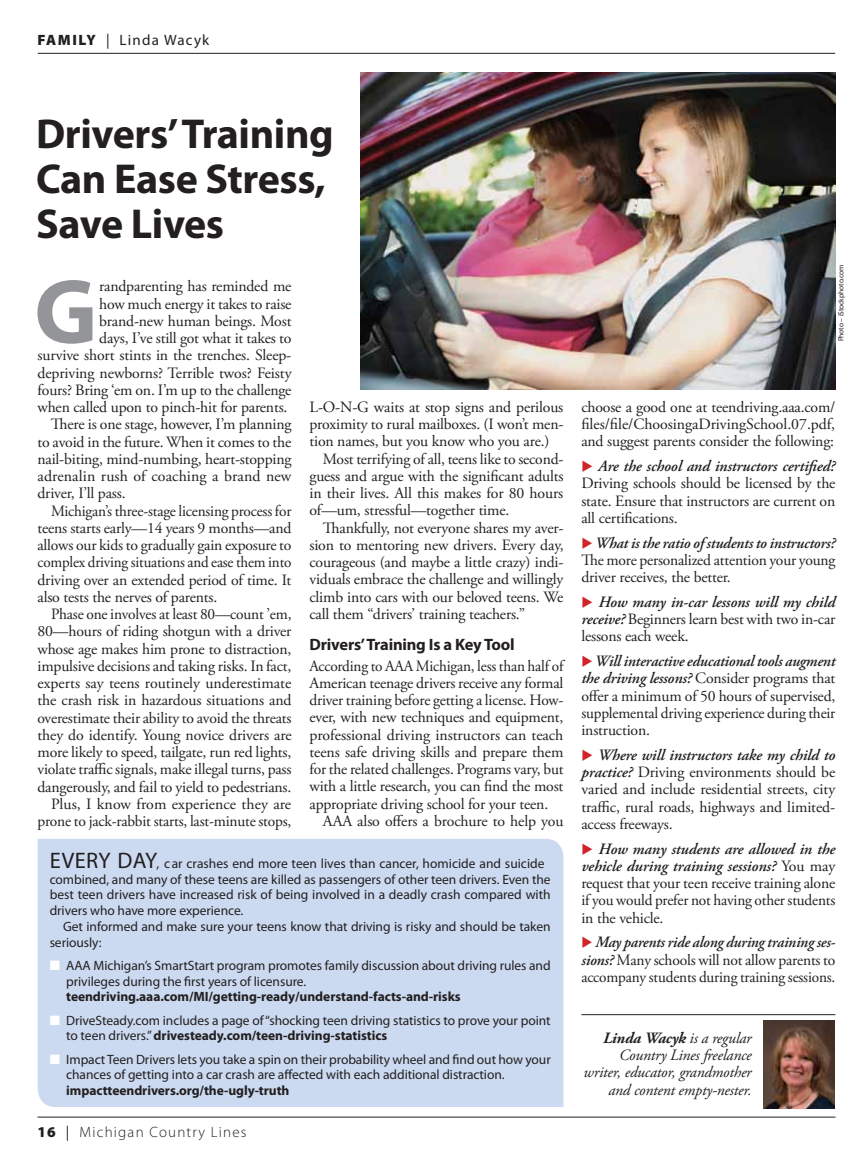
<style>
.page{position:relative;width:864px;height:1161px;background:#fff}
.page>*{position:absolute;margin:0;border:0;box-sizing:border-box;transform-origin:0 0}
.t1{font:700 92.55px "Myriad Pro";color:#939598}
.t2{font:700 42px/45px "Myriad Pro";letter-spacing:-.01em;color:#231f20}
.t3{font:700 16.5px "Myriad Pro";letter-spacing:-.01em;color:#231f20}
.t4{font:15.75px/17.2px "Adobe Garamond Pro";letter-spacing:-.01em;color:#231f20;text-align:justify}
.t5{font:italic 15.75px/17.2px "Adobe Garamond Pro";letter-spacing:-.01em;color:#231f20;text-align:right}
.t6{font:15.75px "Adobe Garamond Pro";letter-spacing:-.01em;color:#231f20;scale:.96 1}
.t7{font:300 15px "Myriad Pro";letter-spacing:.08em;color:#231f20}
.t8{font:15px "Myriad Pro";letter-spacing:.08em;color:#231f20}
.t9{font:13.5px/15.8px "Myriad Pro";letter-spacing:-.005em;color:#231f20}
.t10{font:700 13.5px "Myriad Pro";letter-spacing:-.005em;color:#231f20}
.t11{font:7.5px "Myriad Pro";letter-spacing:-.01em;color:#231f20}
.s1{font-weight:900}
.s2{font-size:22.5px}
.s3{color:#fff}
.s4{font-weight:700}
.s5{font-weight:400}
.s6{color:#d2232a}
.s7{font-weight:600;font-style:italic}
</style>
<div class="page">
<hr style="left:38px;top:1117px;width:798px;height:1px;background:#231f20">
<hr style="left:581px;top:1014px;width:254px;height:1px;background:#231f20">
<img style="left:764px;top:1021px;width:70px;height:88px">
<hr style="left:38px;top:53px;width:797px;height:1px;background:#231f20">
<div style="left:38px;top:839px;width:525px;height:268px;background:#cbdaf0"></div>
<img style="left:361px;top:73px;width:475px;height:316px">
<p class="t8" style="left:38px;top:30px;width:173px"><span class="s1">family</span> | Linda Wacyk</p>
<h2 class="t2" style="left:36px;top:110px;width:299px">Drivers’ Training<br>Can Ease Stress,<br>Save Lives</h2>
<h1 class="t1" style="left:34px;top:252px;width:65px">G</h1>
<p class="t4" style="left:99px;top:278px;width:194px">randparenting has reminded me</p>
<p class="t4" style="left:99px;top:296px;width:194px">how much energy it takes to raise</p>
<p class="t4" style="left:99px;top:313px;width:194px">brand-new human beings. Most</p>
<p class="t4" style="left:99px;top:330px;width:194px">days, I’ve still got what it takes to</p>
<p class="t4" style="left:38px;top:347px;width:255px">survive short stints in the trenches. Sleep-</p>
<p class="t4" style="left:38px;top:365px;width:256px">depriving newborns? Terrible twos? Feisty</p>
<p class="t4" style="left:38px;top:382px;width:256px">fours? Bring ‘em on. I’m up to the challenge</p>
<p class="t4" style="left:38px;top:399px;width:252px">when called upon to pinch-hit for parents.</p>
<p class="t4" style="left:51px;top:416px;width:242px">There is one stage, however, I’m planning</p>
<p class="t4" style="left:38px;top:433px;width:255px">to avoid in the future. When it comes to the</p>
<p class="t4" style="left:38px;top:451px;width:256px">nail-biting, mind-numbing, heart-stopping</p>
<p class="t4" style="left:38px;top:468px;width:255px">adrenalin rush of coaching a brand new</p>
<p class="t4" style="left:38px;top:485px;width:90px">driver, I’ll pass.</p>
<p class="t4" style="left:51px;top:503px;width:242px">Michigan’s three-stage licensing process for</p>
<p class="t4" style="left:38px;top:520px;width:256px">teens starts early—14 years 9 months—and</p>
<p class="t4" style="left:38px;top:537px;width:256px">allows our kids to gradually gain exposure to</p>
<p class="t6" style="left:38px;top:553px;width:266px">complex driving situations and ease them into</p>
<p class="t4" style="left:38px;top:572px;width:255px">driving over an extended period of time. It</p>
<p class="t4" style="left:38px;top:589px;width:181px">also tests the nerves of parents.</p>
<p class="t4" style="left:51px;top:606px;width:242px">Phase one involves at least 80—count ’em,</p>
<p class="t4" style="left:38px;top:623px;width:256px">80—hours of riding shotgun with a driver</p>
<p class="t4" style="left:38px;top:641px;width:255px">whose age makes him prone to distraction,</p>
<p class="t4" style="left:38px;top:658px;width:256px">impulsive decisions and taking risks. In fact,</p>
<p class="t4" style="left:38px;top:675px;width:255px">experts say teens routinely underestimate</p>
<p class="t4" style="left:38px;top:692px;width:256px">the crash risk in hazardous situations and</p>
<p class="t4" style="left:38px;top:710px;width:255px">overestimate their ability to avoid the threats</p>
<p class="t4" style="left:38px;top:727px;width:256px">they do identify. Young novice drivers are</p>
<p class="t4" style="left:38px;top:744px;width:255px">more likely to speed, tailgate, run red lights,</p>
<p class="t4" style="left:38px;top:761px;width:255px">violate traffic signals, make illegal turns, pass</p>
<p class="t4" style="left:38px;top:779px;width:255px">dangerously, and fail to yield to pedestrians.</p>
<p class="t4" style="left:51px;top:796px;width:242px">Plus, I know from experience they are</p>
<p class="t4" style="left:38px;top:813px;width:256px">prone to jack-rabbit starts, last-minute stops,</p>
<p class="t4" style="left:309px;top:399px;width:255px">L-O-N-G waits at stop signs and perilous</p>
<p class="t4" style="left:309px;top:416px;width:255px">proximity to rural mailboxes. (I won’t men-</p>
<p class="t4" style="left:309px;top:433px;width:242px">tion names, but you know who you are.)</p>
<p class="t4" style="left:323px;top:451px;width:242px">Most terrifying of all, teens like to second-</p>
<p class="t4" style="left:309px;top:468px;width:256px">guess and argue with the significant adults</p>
<p class="t4" style="left:309px;top:485px;width:255px">in their lives. All this makes for 80 hours</p>
<p class="t4" style="left:309px;top:502px;width:201px">of—um, stressful—together time.</p>
<p class="t4" style="left:323px;top:520px;width:242px">Thankfully, not everyone shares my aver-</p>
<p class="t4" style="left:309px;top:537px;width:256px">sion to mentoring new drivers. Every day,</p>
<p class="t4" style="left:309px;top:554px;width:255px">courageous (and maybe a little crazy) indi-</p>
<p class="t4" style="left:309px;top:571px;width:255px">viduals embrace the challenge and willingly</p>
<p class="t4" style="left:309px;top:589px;width:255px">climb into cars with our beloved teens. We</p>
<p class="t4" style="left:309px;top:606px;width:217px">call them “drivers’ training teachers.”</p>
<p class="t3" style="left:309px;top:634px;width:207px">Drivers’ Training Is a Key Tool</p>
<p class="t4" style="left:309px;top:658px;width:255px">According to AAA Michigan, less than half of</p>
<p class="t4" style="left:309px;top:675px;width:256px">American teenage drivers receive any formal</p>
<p class="t4" style="left:309px;top:692px;width:256px">driver training before getting a license. How-</p>
<p class="t4" style="left:309px;top:709px;width:256px">ever, with new techniques and equipment,</p>
<p class="t4" style="left:309px;top:727px;width:255px">professional driving instructors can teach</p>
<p class="t4" style="left:309px;top:744px;width:255px">teens safe driving skills and prepare them</p>
<p class="t4" style="left:309px;top:761px;width:255px">for the related challenges. Programs vary, but</p>
<p class="t4" style="left:309px;top:778px;width:255px">with a little research, you can find the most</p>
<p class="t4" style="left:309px;top:796px;width:240px">appropriate driving school for your teen.</p>
<p class="t4" style="left:323px;top:813px;width:242px">AAA also offers a brochure to help you</p>
<p class="t9" style="left:50px;top:855px;width:503px"><span class="s2">Every day</span>, c ar crashes end more teen lives than cancer, homicide and suicide combined, and many of these teens are killed as passengers of other teen drivers. Even the best teen drivers have increased risk of being involved in a deadly crash compared with drivers who have more experience.</p>
<p class="t9" style="left:50px;top:918px;width:503px;text-indent:14px">Get informed and make sure your teens know that driving is risky and should be taken seriously:</p>
<p class="t9" style="left:50px;top:957px;width:18px"><span class="s3">■</span> AAA</p>
<p class="t9" style="left:66px;top:957px;width:486px;text-indent:27px">Michigan’s SmartStart program promotes family discussion about driving rules and privileges during the first years of licensure.</p>
<p class="t10" style="left:66px;top:988px;width:396px">teendriving.aaa.com/MI/getting-ready/understand-facts-and-risks</p>
<p class="t9" style="left:66px;top:1012px;width:486px;text-indent:-16px"><span class="s3">■</span> DriveSteady.com includes a page of “shocking teen driving statistics to prove your point to teen drivers.” <span class="s4">drivesteady.com/teen-driving-statistics</span></p>
<p class="t9" style="left:66px;top:1051px;width:486px;text-indent:-16px"><span class="s3">■</span> Impact Teen Drivers lets you take a spin on their probability wheel and find out how your chances of getting into a car crash are affected with each additional distraction.</p>
<p class="t10" style="left:66px;top:1082px;width:225px">impactteendrivers.org/the-ugly-truth</p>
<p class="t7" style="left:38px;top:1123px;width:210px"><span class="s1">16</span> <span class="s5">|</span> Michigan Country Lines</p>
<p class="t11" style="left:836px;top:341px;width:78px;rotate:-90deg">Photo – iStockphoto.com</p>
<p class="t4" style="left:581px;top:399px;width:256px">choose a good one at teendriving.aaa.com/ files/file/ChoosingaDrivingSchool.07.pdf, and suggest parents consider the following:</p>
<p class="t4" style="left:581px;top:458px;width:256px"><span class="s6">◆</span> <span class="s7">Are the school and instructors certified?<br></span>Driving schools should be licensed by the state. Ensure that instructors are current on all certifications.</p>
<p class="t4" style="left:581px;top:535px;width:256px"><span class="s6">◆</span> <span class="s7">What is the ratio of students to instructors?<br></span>The more personalized attention your young driver receives, the better.</p>
<p class="t4" style="left:581px;top:594px;width:256px"><span class="s6">◆</span> <span class="s7">How many in-car lessons will my child receive?</span> Beginners learn best with two in-car lessons each week.</p>
<p class="t4" style="left:581px;top:653px;width:256px"><span class="s6">◆</span> <span class="s7">Will interactive educational tools augment the driving lessons?</span> Consider programs that offer a minimum of 50 hours of supervised, supplemental driving experience during their instruction.</p>
<p class="t4" style="left:581px;top:747px;width:256px"><span class="s6">◆</span> <span class="s7">Where will instructors take my child to practice?</span> Driving environments should be varied and include residential streets, city traffic, rural roads, highways and limited&shy;access freeways.</p>
<p class="t4" style="left:581px;top:841px;width:256px"><span class="s6">◆</span> <span class="s7">How many students are allowed in the vehicle during training sessions?</span> You may request that your teen receive training alone if you would prefer not having other students in the vehicle.</p>
<p class="t4" style="left:581px;top:934px;width:256px"><span class="s6">◆</span> <span class="s7">May parents ride along during training ses&shy;sions?</span> Many schools will not allow parents to accompany students during training sessions.</p>
<p class="t5" style="left:584px;top:1030px;width:170px"><span class="s4">Linda Wacyk</span> is a regular<br>Country Lines freelance writer, educator, grandmother and content empty-nester.</p>
</div>
